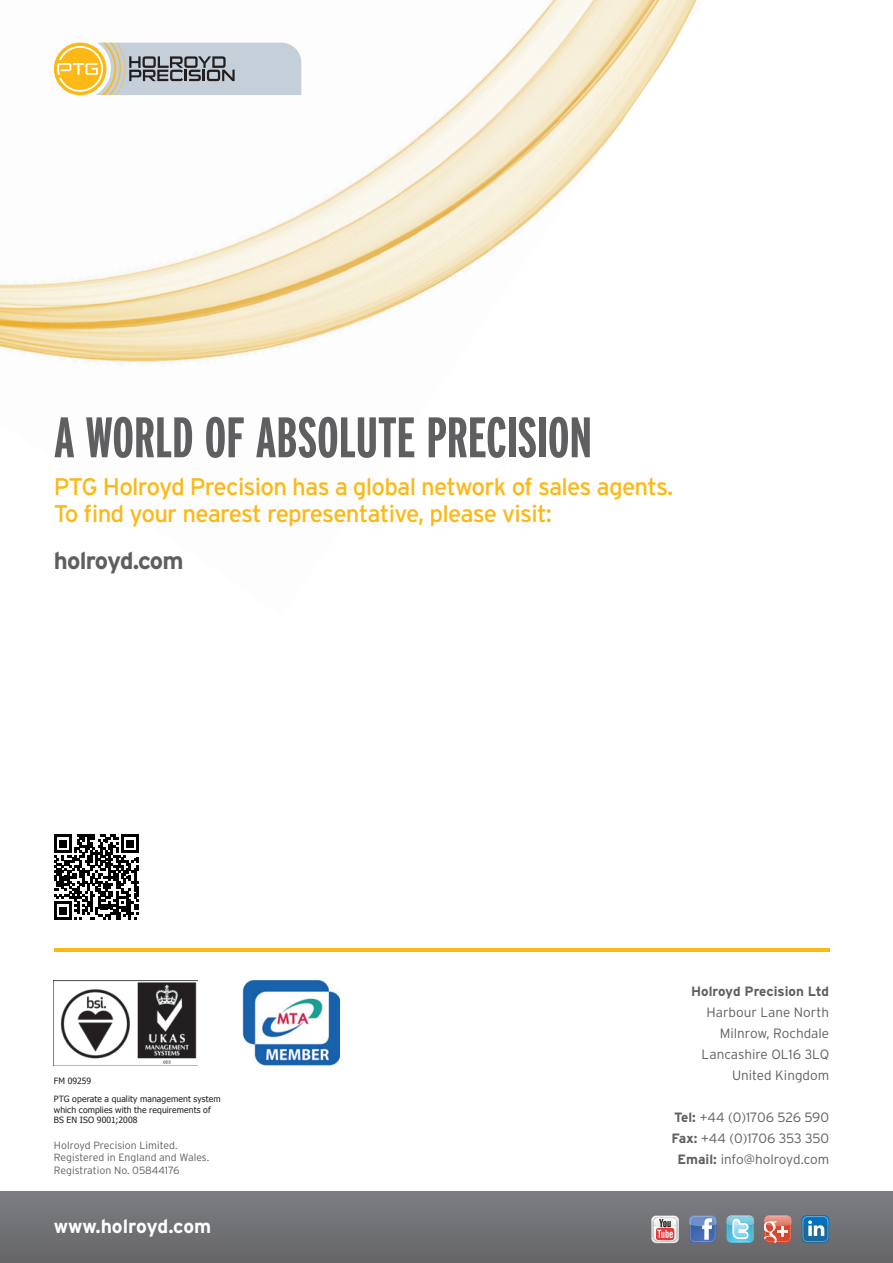
<style>
.page{position:relative;width:893px;height:1263px;background:#fff}
.page>*{position:absolute;margin:0;border:0;box-sizing:border-box;transform-origin:0 0}
.t1{font:700 extra-condensed 57px "Interstate";letter-spacing:-.005em;color:#5f5f62}
.t2{font:24px/27px "Interstate";letter-spacing:-.03em;color:#fcb814}
.t3{font:700 24px "Interstate";letter-spacing:-.035em;color:#5f5f62}
.t4{font:700 19.35px "Interstate";color:#fff}
.t5{font:300 13.5px/21px "Interstate";color:#5f5f62;text-align:right}
.t6{font:700 13.5px "Interstate";color:#5f5f62}
.t7{font:300 10.5px/12.6px "Interstate";color:#5f5f62}
.t8{font:8.7px/18px "Tahoma";letter-spacing:.01em;color:#231f20}
.s1{font-weight:700}
</style>
<div class="page">
<img style="left:0;top:0;width:698px;height:365px">
<hr style="left:54px;top:948px;width:775px;height:4px;background:#fcb814">
<img style="left:54px;top:980px;width:144px;height:84px">
<img style="left:243px;top:980px;width:97px;height:85px">
<svg style="left:54px;top:834px;width:85px;height:85px"></svg>
<div style="left:0;top:1192px;width:893px;height:71px;background:#717275"></div>
<svg style="left:57px;top:43px;width:244px;height:52px;background:#c3bfae"></svg>
<svg style="left:689px;top:1215px;width:27px;height:28px"></svg>
<svg style="left:764px;top:1215px;width:28px;height:28px"></svg>
<svg style="left:726px;top:1215px;width:28px;height:28px"></svg>
<div style="left:802px;top:1215px;width:27px;height:28px;background:#276995;border-radius:5px"></div>
<svg style="left:802px;top:1215px;width:27px;height:27px"></svg>
<svg style="left:651px;top:1215px;width:28px;height:28px"></svg>
<img style="left:653px;top:1217px;width:24px;height:8px">
<h1 class="t1" style="left:54px;top:406px;width:79px">A WORLD</h1>
<h1 class="t1" style="left:204px;top:406px;width:261px">OF ABSOLUTE PRECISION</h1>
<h2 class="t2" style="left:54px;top:473px;width:621px">PTG Holroyd Precision has a global network of sales agents.<br>To find your nearest representative, please visit:</h2>
<h2 class="t3" style="left:54px;top:547px;width:131px">holroyd.com</h2>
<p class="t8" style="left:54px;top:1072px;width:168px">FM 09259<br>PTG operate a quality management system</p>
<p class="t8" style="left:54px;top:1104px;width:158px;line-height:10.4px">which complies with the requirements of<br>BS EN ISO 9001;2008</p>
<p class="t7" style="left:54px;top:1139px;width:157px">Holroyd Precision Limited.<br>Registered in England and Wales.<br>Registration No. 05844176</p>
<h3 class="t4" style="left:54px;top:1215px;width:159px">www.holroyd.com</h3>
<p class="t6" style="left:691px;top:983px;width:140px">Holroyd Precision Ltd</p>
<p class="t5" style="left:702px;top:1001px;width:129px">Harbour Lane North<br>Milnrow, Rochdale<br>Lancashire OL16 3LQ<br>United Kingdom</p>
<p class="t5" style="left:672px;top:1106px;width:159px;text-align:center"><span class="s1">Tel:</span> +44 (0)1706 526 590<br><span class="s1">Fax:</span> +44 (0)1706 353 350<br><span class="s1">Email:</span> info@holroyd.com</p>
</div>
